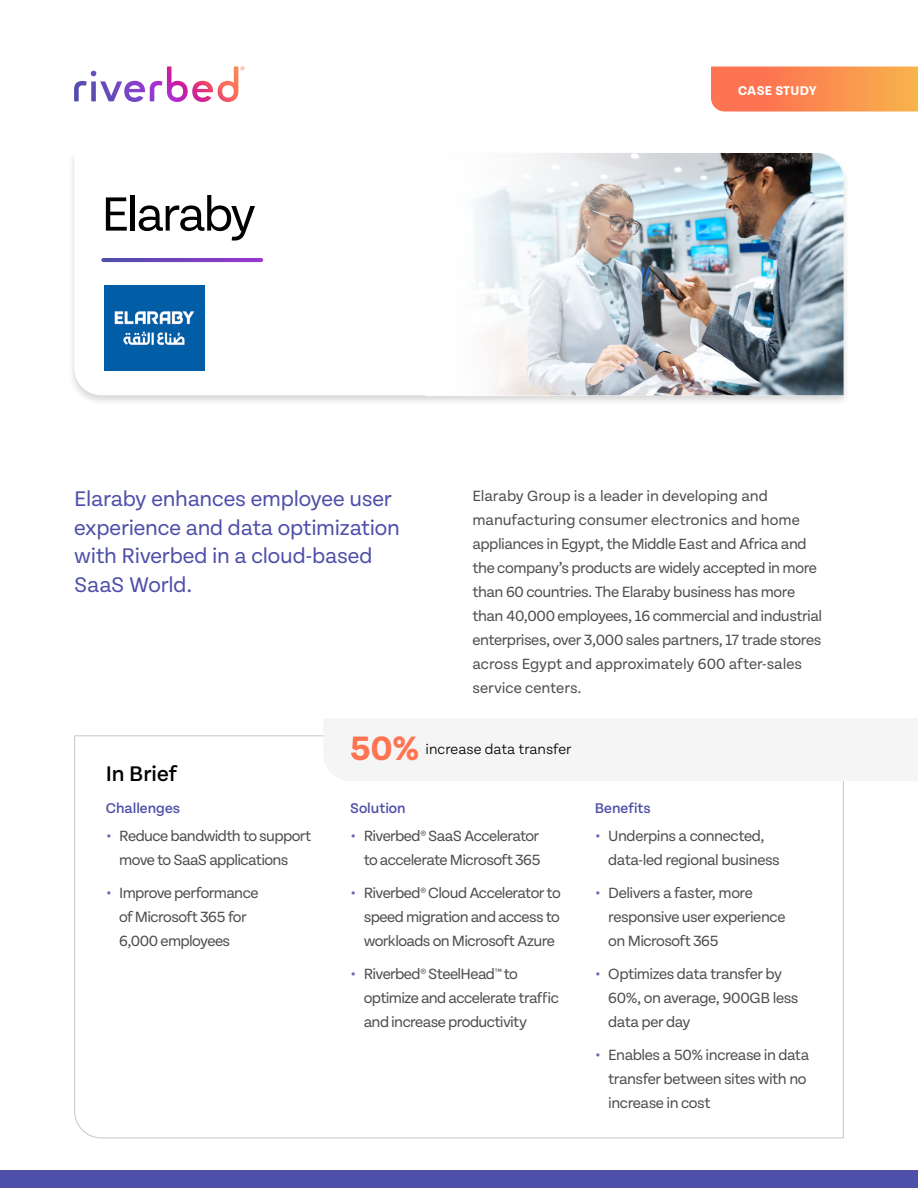
<style>
.page{position:relative;width:918px;height:1188px;background:#fff}
.page>*{position:absolute;margin:0;border:0;box-sizing:border-box;transform-origin:0 0}
.t1{font:51px "Tenon";letter-spacing:-.045em;color:#000}
.t2{font:700 36px "Tenon";color:#fe7351}
.t3{font:22.5px/28.5px "Tenon";letter-spacing:-.01em;color:#4e4fa9}
.t4{font:500 22.5px "Tenon";color:#000}
.t5{font:15.75px/24px "Tenon";letter-spacing:-.03em;color:#4d4d4f}
.t6{font:500 15px "Tenon";color:#4e4fa9}
.t7{font:300 15px "Tenon";color:#000}
.t8{font:700 13.5px "Tenon";letter-spacing:.02em;color:#fff}
.s1{font-weight:700;color:#6969b6}
</style>
<div class="page">
<div style="left:68px;top:151px;width:782px;height:256px;background:#000;opacity:.16"></div>
<svg style="left:74px;top:153px;width:351px;height:242px"></svg>
<img style="left:677px;top:153px;width:167px;height:242px">
<svg style="left:425px;top:153px;width:252px;height:242px"></svg>
<div style="left:0;top:1170px;width:918px;height:18px;background:#4e4fa9"></div>
<svg style="left:711px;top:67px;width:207px;height:45px;background:#fb8d51"></svg>
<svg style="left:74px;top:66px;width:170px;height:36px"></svg>
<svg style="left:103px;top:258px;width:158px;height:4px"></svg>
<img style="left:105px;top:285px;width:99px;height:86px">
<svg style="left:74px;top:735px;width:770px;height:404px"></svg>
<div style="left:323px;top:735px;width:521px;height:46px;background:#f5f5f5"></div>
<h1 class="t1" style="left:101px;top:187px;width:156px">Elaraby</h1>
<p class="t8" style="left:738px;top:83px;width:80px">CASE STUDY</p>
<h3 class="t3" style="left:74px;top:485px;width:327px">Elaraby enhances employee user experience and data optimization with Riverbed in a cloud-based<br>SaaS World.</h3>
<p class="t5" style="left:472px;top:484px;width:351px">Elaraby Group is a leader in developing and manufacturing consumer electronics and home appliances in Egypt, the Middle East and Africa and the company’s products are widely accepted in more than 60 countries. The Elaraby business has more than 40,000 employees, 16 commercial and industrial enterprises, over 3,000 sales partners, 17 trade stores across Egypt and approximately 600 after-sales service centers.</p>
<h3 class="t4" style="left:106px;top:762px;width:73px">In Brief</h3>
<p class="t6" style="left:106px;top:800px;width:76px">Challenges</p>
<p class="t5" style="left:119px;top:824px;width:194px;text-indent:-13px"><span class="s1">•</span> Reduce bandwidth to support move to SaaS applications</p>
<p class="t5" style="left:119px;top:881px;width:141px;text-indent:-13px"><span class="s1">•</span> Improve performance of Microsoft 365 for<br>6,000 employees</p>
<h2 class="t2" style="left:350px;top:730px;width:71px">50%</h2>
<p class="t7" style="left:426px;top:742px;width:147px">increase data transfer</p>
<p class="t6" style="left:350px;top:800px;width:57px">Solution</p>
<p class="t5" style="left:350px;top:824px;width:192px;text-align:right"><span class="s1">•</span> Riverbed® SaaS Accelerator to accelerate Microsoft 365</p>
<p class="t5" style="left:364px;top:881px;width:198px;text-align:justify;text-indent:-13px"><span class="s1">•</span> Riverbed® Cloud Accelerator to speed migration and access to workloads on Microsoft Azure</p>
<p class="t5" style="left:364px;top:962px;width:197px;text-indent:-13px"><span class="s1">•</span> Riverbed® SteelHead™ to optimize and accelerate traffic and increase productivity</p>
<p class="t6" style="left:595px;top:800px;width:58px">Benefits</p>
<p class="t5" style="left:608px;top:824px;width:173px;text-indent:-13px"><span class="s1">•</span> Underpins a connected, data-led regional business</p>
<p class="t5" style="left:608px;top:881px;width:179px;text-indent:-13px"><span class="s1">•</span> Delivers a faster, more responsive user experience on Microsoft 365</p>
<p class="t5" style="left:608px;top:962px;width:192px;text-indent:-13px"><span class="s1">•</span> Optimizes data transfer by<br>60%, on average, 900GB less data per day</p>
<p class="t5" style="left:608px;top:1043px;width:203px;text-indent:-13px"><span class="s1">•</span> Enables a 50% increase in data transfer between sites with no increase in cost</p>
</div>
